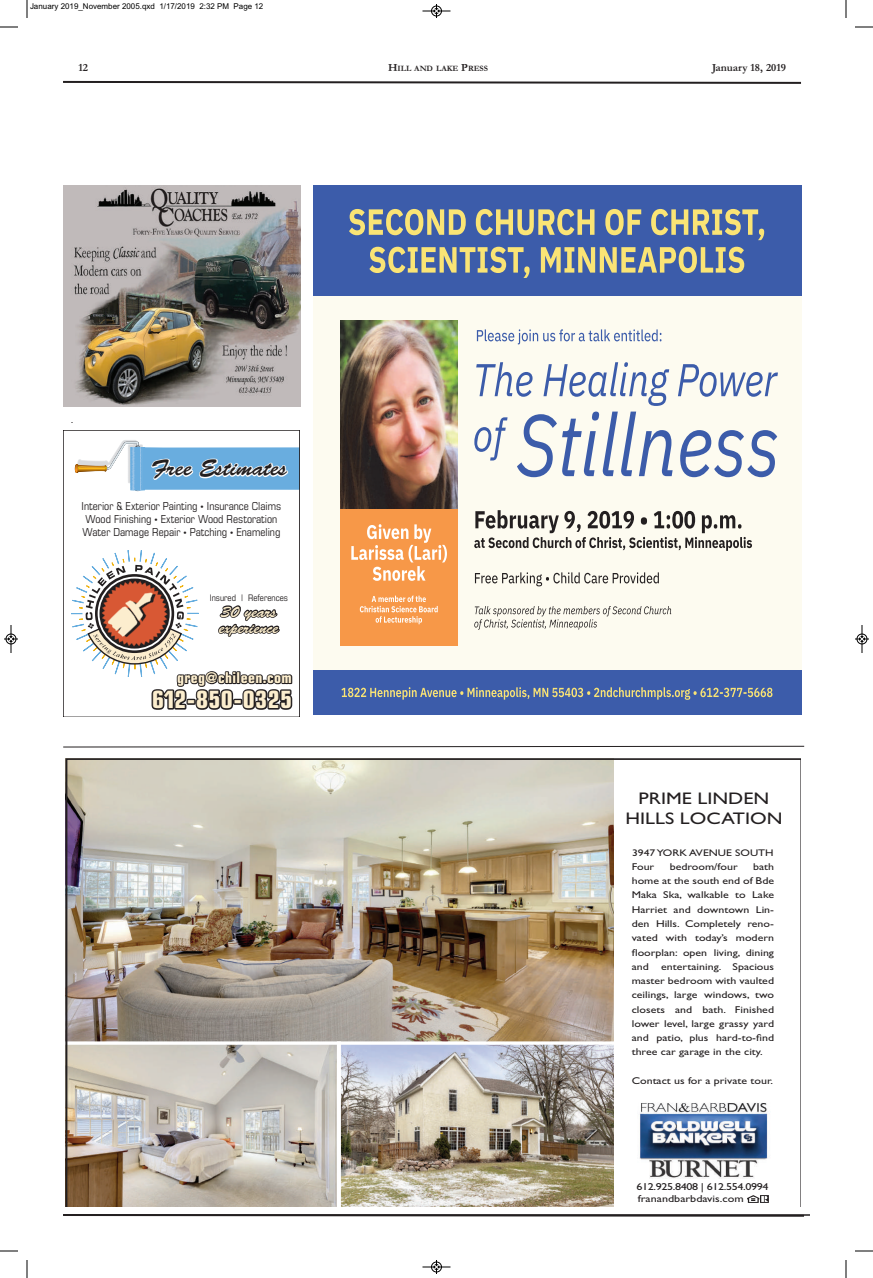
<style>
.page{position:relative;width:873px;height:1278px;background:#fff}
.page>*{position:absolute;margin:0;border:0;box-sizing:border-box;transform-origin:0 0}
.t1{font:700 condensed 23.8px "Eurostile";letter-spacing:.01em;color:#fceece}
.t2{font:22.8px "Brush Script Std";color:#231f20}
.t3{font:16.8px/20.1px "Gill Sans";color:#231f20;text-align:center;scale:1.2 1}
.t4{font:16px/16px "Brush Script Std";color:#fceece}
.t5{font:700 condensed 15px "Eurostile";letter-spacing:.03em;color:#fceece}
.t6{font:condensed 11px/13.2px "Eurostile";color:#231f20}
.t7{font:700 11px "Garamond";color:#231f20}
.t8{font:10.1px/12.2px "Gill Sans";color:#231f20;scale:1.2 1}
.t9{font:9.9px/14.3px "Gill Sans";color:#231f20;text-align:justify;scale:1.2 1}
.t10{font:9.7px "Gill Sans";color:#231f20;scale:1.2 1}
.t11{font:condensed 9px "Eurostile";color:#231f20}
.t12{font:700 8.2px "Garamond";color:#231f20}
.t13{font:8px "Arial";color:#000}
.s1{font-size:11px}
.s2{font-size:6.4px}
</style>
<div class="page">
<svg style="left:63px;top:80px;width:738px;height:4px"></svg>
<hr style="left:72px;top:1214px;width:738px;height:2px;background:#231f20">
<svg style="left:63px;top:1214px;width:743px;height:3px"></svg>
<svg style="left:227px;top:745px;width:578px;height:3px"></svg>
<div style="left:313px;top:185px;width:488px;height:530px;background:#fdfbf0"></div>
<div style="left:313px;top:185px;width:488px;height:110px;background:#3c5caa"></div>
<svg style="left:369px;top:247px;width:375px;height:31px"></svg>
<svg style="left:349px;top:209px;width:415px;height:31px"></svg>
<svg style="left:477px;top:329px;width:184px;height:15px"></svg>
<img style="left:340px;top:320px;width:118px;height:189px">
<div style="left:313px;top:671px;width:488px;height:44px;background:#3c5caa"></div>
<svg style="left:341px;top:687px;width:432px;height:13px"></svg>
<div style="left:340px;top:509px;width:118px;height:136px;background:#f79848"></div>
<svg style="left:474px;top:417px;width:34px;height:44px"></svg>
<svg style="left:476px;top:362px;width:302px;height:44px"></svg>
<svg style="left:517px;top:412px;width:260px;height:65px"></svg>
<svg style="left:360px;top:596px;width:78px;height:28px"></svg>
<svg style="left:351px;top:524px;width:96px;height:57px"></svg>
<svg style="left:474px;top:606px;width:197px;height:24px"></svg>
<svg style="left:475px;top:572px;width:184px;height:14px"></svg>
<svg style="left:474px;top:510px;width:278px;height:41px"></svg>
<svg style="left:63px;top:746px;width:164px;height:2px"></svg>
<svg style="left:63px;top:430px;width:237px;height:287px"></svg>
<img style="left:63px;top:186px;width:238px;height:221px">
<img style="left:65px;top:758px;width:736px;height:448px">
<svg style="left:27px;top:0;width:1px;height:18px"></svg>
<svg style="left:0;top:27px;width:18px;height:1px"></svg>
<svg style="left:846px;top:0;width:1px;height:18px"></svg>
<svg style="left:855px;top:27px;width:18px;height:1px"></svg>
<svg style="left:27px;top:1260px;width:1px;height:18px"></svg>
<svg style="left:0;top:1251px;width:18px;height:1px"></svg>
<svg style="left:846px;top:1260px;width:1px;height:18px"></svg>
<svg style="left:855px;top:1251px;width:18px;height:1px"></svg>
<svg style="left:422px;top:4px;width:28px;height:14px"></svg>
<svg style="left:422px;top:1260px;width:28px;height:14px"></svg>
<svg style="left:4px;top:625px;width:14px;height:28px"></svg>
<svg style="left:855px;top:625px;width:14px;height:28px"></svg>
<p class="t13" style="left:30px;top:3px;width:235px">January 2019_November 2005.qxd 1/17/2019 2:32 PM Page 12</p>
<p class="t7" style="left:78px;top:63px;width:11px">12</p>
<p class="t12" style="left:388px;top:65px;width:102px"><span class="s1">H</span>ILL AND LAKE <span class="s1">P</span>RESS</p>
<p class="t7" style="left:712px;top:63px;width:75px">January 18, 2019</p>
<h2 class="t2" style="left:151px;top:461px;width:137px">Free Estimates</h2>
<p class="t6" style="left:82px;top:500px;width:201px">Interior &amp; Exterior Painting <span class="s2">•</span> Insurance Claims<br>Wood Finishing <span class="s2">•</span> Exterior Wood Restoration<br>Water Damage Repair <span class="s2">•</span> Patching <span class="s2">•</span> Enameling</p>
<p class="t11" style="left:210px;top:595px;width:80px">Insured | References</p>
<h3 class="t4" style="left:219px;top:606px;width:61px">30 years experience</h3>
<h3 class="t5" style="left:177px;top:672px;width:116px">greg@chileen.com</h3>
<h1 class="t1" style="left:152px;top:691px;width:141px">612-850-0325</h1>
<h3 class="t3" style="left:626px;top:788px;width:132px">PRIME LINDEN<br>HILLS LOCATION</h3>
<p class="t10" style="left:632px;top:847px;width:119px">3947 YORK AVENUE SOUTH</p>
<p class="t9" style="left:632px;top:859px;width:20px">Four</p>
<p class="t9" style="left:670px;top:859px;width:58px">bedroom/four</p>
<p class="t9" style="left:632px;top:859px;width:120px;text-indent:121px">bath home at the south end of Bde Maka Ska, walkable to Lake Harriet and downtown Lin&shy;den Hills. Completely reno&shy;vated with today’s modern昀oorplan: open living, dining and</p>
<p class="t9" style="left:632px;top:960px;width:120px;text-indent:30px">entertaining. Spacious master bedroom with vaulted ceilings, large windows, two closets and bath. Finished lower level, large grassy yard and patio, plus hard-to-昀nd three car garage in the city.</p>
<p class="t9" style="left:632px;top:1073px;width:119px">Contact us for a private tour.</p>
<p class="t8" style="left:636px;top:1180px;width:112px">612.925.8408 | 612.554.0994 franandbarbdavis.com</p>
</div>
